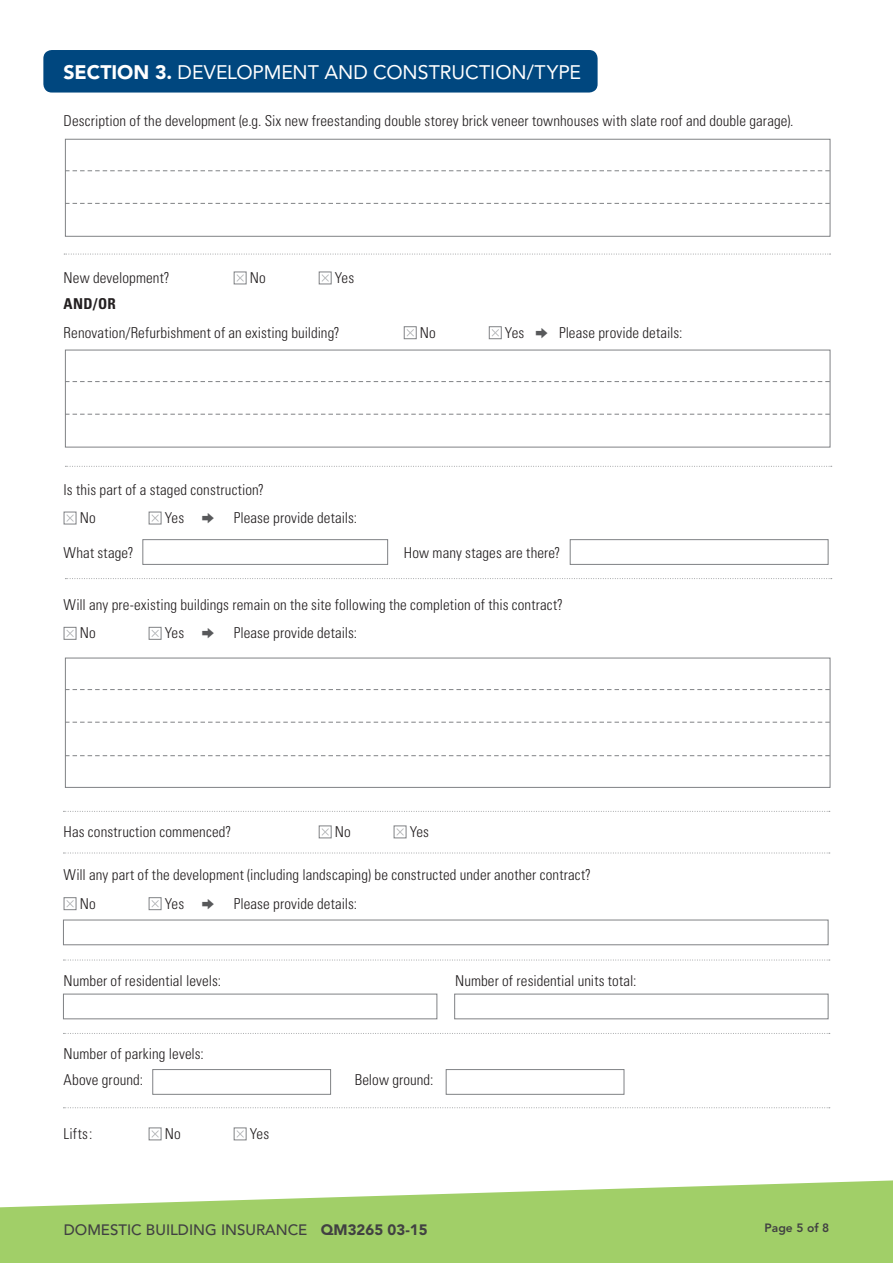
<style>
.page{position:relative;width:893px;height:1263px;background:#fff}
.page>*{position:absolute;margin:0;border:0;box-sizing:border-box;transform-origin:0 0}
.FORM_COPY{font:19.5px "Avenir LT Std";color:#fff}
.FORM_COPY-2{font:300 condensed 15px "Univers";letter-spacing:.005em;color:#231f20}
.t1{font:500 15px "Avenir LT Std";color:#414142}
.FORM_COPY-3{font:700 condensed 15px "Univers";color:#231f20}
.t2{font:800 12px "Avenir LT Std";color:#414142}
.s1{font-weight:900}
.s2{font-family:"Entypo";font-weight:400;font-stretch:normal;font-size:31.5px;color:#58595b}
</style>
<div class="page">
<svg style="left:0;top:1180px;width:893px;height:83px;fill:#a1cf68"></svg>
<div style="left:43px;top:50px;width:555px;height:43px;background:#00477f;border-radius:9px"></div>
<div style="left:65px;top:139px;width:765px;height:98px;border:1px solid #808285"></div>
<svg style="left:65px;top:170px;width:765px;height:1px"></svg>
<svg style="left:65px;top:203px;width:765px;height:1px"></svg>
<svg style="left:236px;top:274px;width:8px;height:8px"></svg>
<div style="left:234px;top:272px;width:12px;height:12px;border:1px solid #808285"></div>
<svg style="left:321px;top:274px;width:8px;height:8px"></svg>
<div style="left:319px;top:272px;width:13px;height:12px;border:1px solid #808285"></div>
<svg style="left:406px;top:329px;width:8px;height:8px"></svg>
<div style="left:404px;top:326px;width:13px;height:13px;border:1px solid #808285"></div>
<svg style="left:491px;top:329px;width:8px;height:8px"></svg>
<div style="left:489px;top:326px;width:13px;height:13px;border:1px solid #808285"></div>
<svg style="left:66px;top:514px;width:8px;height:8px"></svg>
<div style="left:64px;top:512px;width:12px;height:12px;border:1px solid #808285"></div>
<svg style="left:151px;top:514px;width:8px;height:8px"></svg>
<div style="left:149px;top:512px;width:12px;height:12px;border:1px solid #808285"></div>
<svg style="left:66px;top:630px;width:8px;height:7px"></svg>
<div style="left:64px;top:627px;width:12px;height:13px;border:1px solid #808285"></div>
<svg style="left:151px;top:630px;width:8px;height:7px"></svg>
<div style="left:149px;top:627px;width:12px;height:13px;border:1px solid #808285"></div>
<svg style="left:321px;top:828px;width:8px;height:8px"></svg>
<div style="left:319px;top:825px;width:13px;height:13px;border:1px solid #808285"></div>
<svg style="left:396px;top:828px;width:8px;height:8px"></svg>
<div style="left:394px;top:825px;width:12px;height:13px;border:1px solid #808285"></div>
<svg style="left:66px;top:900px;width:8px;height:8px"></svg>
<div style="left:64px;top:897px;width:12px;height:13px;border:1px solid #808285"></div>
<svg style="left:151px;top:900px;width:8px;height:8px"></svg>
<div style="left:149px;top:897px;width:12px;height:13px;border:1px solid #808285"></div>
<svg style="left:151px;top:1130px;width:8px;height:8px"></svg>
<div style="left:149px;top:1127px;width:12px;height:13px;border:1px solid #808285"></div>
<svg style="left:236px;top:1130px;width:8px;height:8px"></svg>
<div style="left:234px;top:1127px;width:12px;height:13px;border:1px solid #808285"></div>
<svg style="left:64px;top:254px;width:767px;height:1px"></svg>
<div style="left:65px;top:658px;width:765px;height:130px;border:1px solid #808285"></div>
<svg style="left:65px;top:689px;width:765px;height:1px"></svg>
<svg style="left:65px;top:722px;width:765px;height:1px"></svg>
<div style="left:570px;top:539px;width:258px;height:26px;border:1px solid #808285"></div>
<div style="left:142px;top:539px;width:246px;height:26px;border:1px solid #808285"></div>
<svg style="left:65px;top:578px;width:767px;height:1px"></svg>
<svg style="left:65px;top:466px;width:767px;height:1px"></svg>
<div style="left:65px;top:350px;width:765px;height:97px;border:1px solid #808285"></div>
<svg style="left:65px;top:381px;width:765px;height:1px"></svg>
<svg style="left:65px;top:414px;width:765px;height:1px"></svg>
<svg style="left:63px;top:1033px;width:767px;height:1px"></svg>
<svg style="left:63px;top:960px;width:767px;height:1px"></svg>
<svg style="left:63px;top:853px;width:767px;height:1px"></svg>
<svg style="left:63px;top:811px;width:767px;height:1px"></svg>
<div style="left:63px;top:994px;width:374px;height:25px;border:1px solid #808285"></div>
<div style="left:63px;top:920px;width:765px;height:25px;border:1px solid #808285"></div>
<div style="left:152px;top:1069px;width:179px;height:26px;border:1px solid #808285"></div>
<div style="left:446px;top:1069px;width:178px;height:26px;border:1px solid #808285"></div>
<div style="left:454px;top:994px;width:374px;height:25px;border:1px solid #808285"></div>
<svg style="left:63px;top:1107px;width:767px;height:1px"></svg>
<svg style="left:65px;top:755px;width:765px;height:1px"></svg>
<p class="FORM_COPY" style="left:64px;top:60px;width:519px"><span class="s1">SECTION 3.</span> DEVELOPMENT AND CONSTRUCTION/TYPE</p>
<p class="FORM_COPY-2" style="left:64px;top:112px;width:731px">Description of the development (e.g. Six new freestanding double storey brick veneer townhouses with slate roof and double garage).</p>
<p class="FORM_COPY-2" style="left:64px;top:269px;width:107px">New development?</p>
<p class="FORM_COPY-2" style="left:250px;top:269px;width:17px">No</p>
<p class="FORM_COPY-2" style="left:335px;top:269px;width:21px">Yes</p>
<p class="FORM_COPY-3" style="left:64px;top:295px;width:54px">AND/OR</p>
<p class="FORM_COPY-2" style="left:64px;top:323px;width:278px">Renovation/Refurbishment of an existing building?</p>
<p class="FORM_COPY-2" style="left:420px;top:323px;width:17px">No</p>
<p class="FORM_COPY-2" style="left:505px;top:323px;width:179px">Yes <span class="s2">➡</span> Please provide details:</p>
<p class="FORM_COPY-2" style="left:64px;top:480px;width:202px">Is this part of a staged construction?</p>
<p class="FORM_COPY-2" style="left:80px;top:509px;width:17px">No</p>
<p class="FORM_COPY-2" style="left:165px;top:509px;width:194px">Yes <span class="s2">➡</span> Please provide details:</p>
<p class="FORM_COPY-2" style="left:64px;top:544px;width:71px">What stage?</p>
<p class="FORM_COPY-2" style="left:404px;top:544px;width:158px">How many stages are there?</p>
<p class="FORM_COPY-2" style="left:64px;top:596px;width:501px">Will any pre-existing buildings remain on the site following the completion of this contract?</p>
<p class="FORM_COPY-2" style="left:80px;top:624px;width:17px">No</p>
<p class="FORM_COPY-2" style="left:165px;top:624px;width:194px">Yes <span class="s2">➡</span> Please provide details:</p>
<p class="FORM_COPY-2" style="left:64px;top:822px;width:169px">Has construction commenced?</p>
<p class="FORM_COPY-2" style="left:335px;top:822px;width:17px">No</p>
<p class="FORM_COPY-2" style="left:410px;top:822px;width:21px">Yes</p>
<p class="FORM_COPY-2" style="left:64px;top:866px;width:529px">Will any part of the development (including landscaping) be constructed under another contract?</p>
<p class="FORM_COPY-2" style="left:80px;top:894px;width:17px">No</p>
<p class="FORM_COPY-2" style="left:165px;top:894px;width:194px">Yes <span class="s2">➡</span> Please provide details:</p>
<p class="FORM_COPY-2" style="left:64px;top:972px;width:159px">Number of residential levels:</p>
<p class="FORM_COPY-2" style="left:455px;top:972px;width:183px">Number of residential units total:</p>
<p class="FORM_COPY-2" style="left:64px;top:1045px;width:142px">Number of parking levels:</p>
<p class="FORM_COPY-2" style="left:64px;top:1071px;width:81px">Above ground:</p>
<p class="FORM_COPY-2" style="left:355px;top:1071px;width:80px">Below ground:</p>
<p class="FORM_COPY-2" style="left:64px;top:1124px;width:30px">Lifts:</p>
<p class="FORM_COPY-2" style="left:165px;top:1124px;width:17px">No</p>
<p class="FORM_COPY-2" style="left:250px;top:1124px;width:21px">Yes</p>
<p class="t1" style="left:64px;top:1221px;width:365px">DOMESTIC BUILDING INSURANCE <span class="s1">QM3265 03-15</span></p>
<p class="t2" style="left:765px;top:1221px;width:66px">Page 5 of 8</p>
</div>
